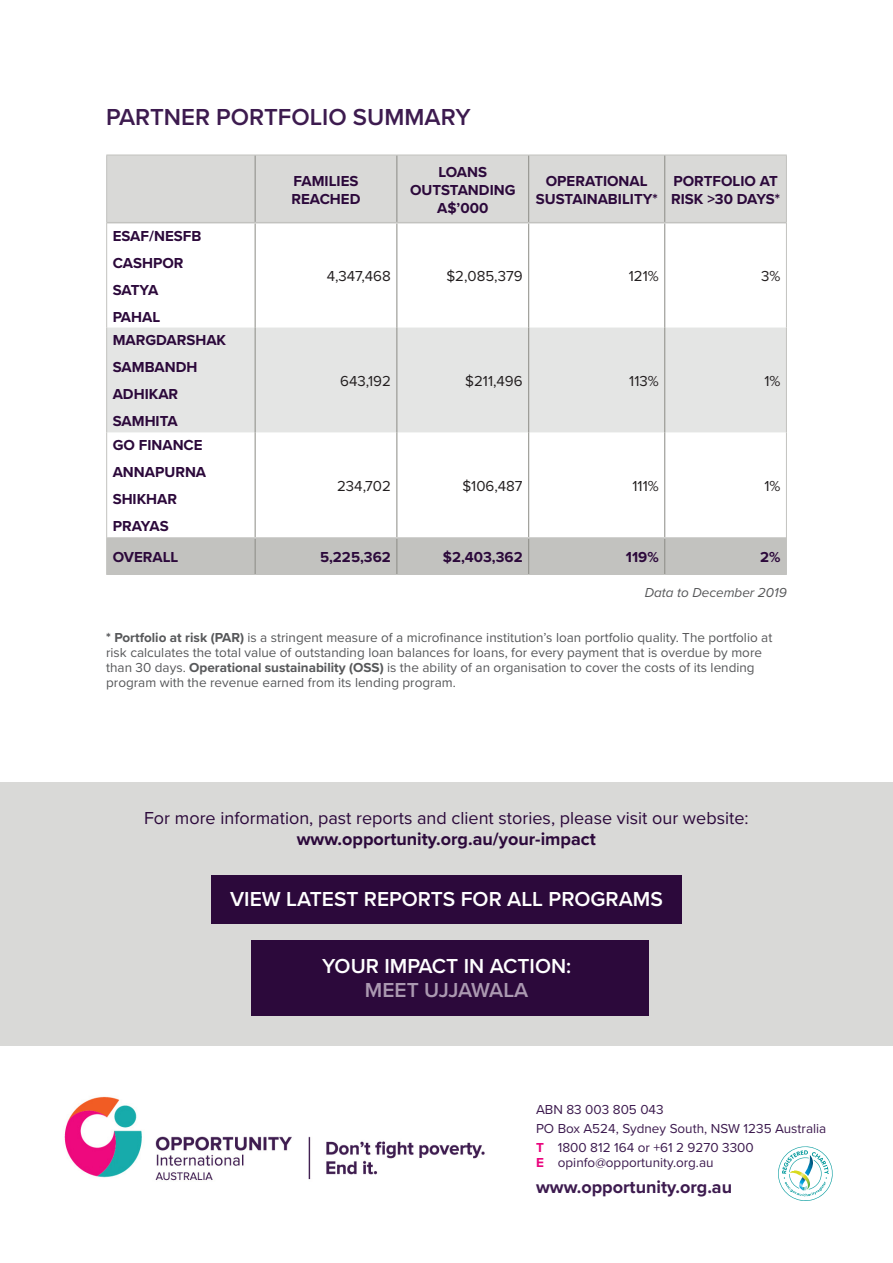
<style>
.page{position:relative;width:893px;height:1263px;background:#fff}
.page>*{position:absolute;margin:0;border:0;box-sizing:border-box;transform-origin:0 0}
.sub_head{font:600 24px "Proxima Nova";color:#3d1b4f}
.sub_head-2{font:600 21px/24px "Proxima Nova";color:#fff;text-align:center}
.Body_Text{font:18px/21px "Proxima Nova";color:#2c093b;text-align:center}
.Body{font:700 18px "Proxima Nova";color:#3d1b4f}
.t1{font:700 15px/18px "Proxima Nova";color:#2c093b}
.t2{font:15px "Proxima Nova";color:#231f20}
.t3{font:13.5px/15px "Proxima Nova";color:#57585a}
.Body-2{font:13.5px/15px "Proxima Nova";color:#3d1b4f}
.t4{font:italic 13.5px "Proxima Nova";color:#57585a}
.s1{font-weight:700}
.s2{color:#ab99b1}
.s3{font-weight:700;color:#ea037d}
</style>
<div class="page">
<img style="left:64px;top:1096px;width:421px;height:85px">
<div style="left:0;top:782px;width:893px;height:264px;background:#d9d9d7"></div>
<div style="left:107px;top:156px;width:679px;height:66px;background:#d9d9d7"></div>
<div style="left:107px;top:328px;width:679px;height:104px;background:#e4e5e4"></div>
<div style="left:107px;top:539px;width:679px;height:35px;background:#c2c2bf"></div>
<hr style="left:255px;top:155px;width:1px;height:67px;background:#8b8b85">
<hr style="left:397px;top:155px;width:1px;height:67px;background:#8b8b85">
<hr style="left:528px;top:155px;width:1px;height:67px;background:#8b8b85">
<hr style="left:664px;top:155px;width:1px;height:67px;background:#8b8b85">
<hr style="left:255px;top:223px;width:1px;height:105px;background:#8b8b85">
<hr style="left:397px;top:223px;width:1px;height:105px;background:#8b8b85">
<hr style="left:528px;top:223px;width:1px;height:105px;background:#8b8b85">
<hr style="left:664px;top:223px;width:1px;height:105px;background:#8b8b85">
<hr style="left:255px;top:328px;width:1px;height:104px;background:#8b8b85">
<hr style="left:397px;top:328px;width:1px;height:104px;background:#8b8b85">
<hr style="left:528px;top:328px;width:1px;height:104px;background:#8b8b85">
<hr style="left:664px;top:328px;width:1px;height:104px;background:#8b8b85">
<hr style="left:255px;top:432px;width:1px;height:105px;background:#8b8b85">
<hr style="left:397px;top:432px;width:1px;height:105px;background:#8b8b85">
<hr style="left:528px;top:432px;width:1px;height:105px;background:#8b8b85">
<hr style="left:664px;top:432px;width:1px;height:105px;background:#8b8b85">
<hr style="left:255px;top:539px;width:1px;height:35px;background:#8b8b85">
<hr style="left:397px;top:539px;width:1px;height:35px;background:#8b8b85">
<hr style="left:528px;top:539px;width:1px;height:35px;background:#8b8b85">
<hr style="left:664px;top:539px;width:1px;height:35px;background:#8b8b85">
<hr style="left:106px;top:223px;width:1px;height:105px;background:#c2c2bf">
<hr style="left:786px;top:223px;width:1px;height:105px;background:#c2c2bf">
<hr style="left:106px;top:328px;width:1px;height:104px;background:#c2c2bf">
<hr style="left:786px;top:328px;width:1px;height:104px;background:#c2c2bf">
<hr style="left:106px;top:432px;width:1px;height:106px;background:#c2c2bf">
<hr style="left:786px;top:432px;width:1px;height:106px;background:#c2c2bf">
<hr style="left:107px;top:537px;width:148px;height:2px;background:#c2c2bf">
<hr style="left:255px;top:537px;width:142px;height:2px;background:#c2c2bf">
<hr style="left:397px;top:537px;width:132px;height:2px;background:#c2c2bf">
<hr style="left:529px;top:537px;width:136px;height:2px;background:#c2c2bf">
<hr style="left:665px;top:537px;width:121px;height:2px;background:#c2c2bf">
<hr style="left:106px;top:538px;width:1px;height:36px;background:#c2c2bf">
<hr style="left:786px;top:538px;width:1px;height:36px;background:#c2c2bf">
<hr style="left:106px;top:574px;width:149px;height:1px;background:#c2c2bf">
<hr style="left:255px;top:574px;width:142px;height:1px;background:#c2c2bf">
<hr style="left:397px;top:574px;width:132px;height:1px;background:#c2c2bf">
<hr style="left:529px;top:574px;width:136px;height:1px;background:#c2c2bf">
<hr style="left:665px;top:574px;width:122px;height:1px;background:#c2c2bf">
<hr style="left:106px;top:155px;width:149px;height:1px;background:#c2c2bf">
<hr style="left:106px;top:155px;width:1px;height:68px;background:#c2c2bf">
<hr style="left:255px;top:155px;width:142px;height:1px;background:#c2c2bf">
<hr style="left:397px;top:155px;width:132px;height:1px;background:#c2c2bf">
<hr style="left:529px;top:155px;width:136px;height:1px;background:#c2c2bf">
<hr style="left:665px;top:155px;width:122px;height:1px;background:#c2c2bf">
<hr style="left:786px;top:155px;width:1px;height:68px;background:#c2c2bf">
<hr style="left:107px;top:222px;width:148px;height:1px;background:#c2c2bf">
<hr style="left:255px;top:222px;width:142px;height:1px;background:#c2c2bf">
<hr style="left:397px;top:222px;width:132px;height:1px;background:#c2c2bf">
<hr style="left:529px;top:222px;width:136px;height:1px;background:#c2c2bf">
<hr style="left:665px;top:222px;width:121px;height:1px;background:#c2c2bf">
<div style="left:212px;top:875px;width:470px;height:49px;background:#2c093b"></div>
<div style="left:251px;top:940px;width:398px;height:75px;background:#2c093b"></div>
<svg style="left:778px;top:1146px;width:55px;height:55px"></svg>
<p class="sub_head" style="left:106px;top:99px;width:366px">PARTNER PORTFOLIO SUMMARY</p>
<p class="t1" style="left:113px;top:226px;width:90px">ESAF/NESFB</p>
<p class="t1" style="left:113px;top:253px;width:72px">CASHPOR</p>
<p class="t1" style="left:113px;top:280px;width:47px">SATYA</p>
<p class="t1" style="left:113px;top:307px;width:49px">PAHAL</p>
<p class="t1" style="left:113px;top:331px;width:115px">MARGDARSHAK</p>
<p class="t1" style="left:113px;top:358px;width:86px">SAMBANDH</p>
<p class="t1" style="left:113px;top:385px;width:67px">ADHIKAR</p>
<p class="t1" style="left:113px;top:412px;width:67px">SAMHITA</p>
<p class="t1" style="left:113px;top:436px;width:91px">GO FINANCE</p>
<p class="t1" style="left:113px;top:463px;width:95px">ANNAPURNA</p>
<p class="t1" style="left:113px;top:490px;width:66px">SHIKHAR</p>
<p class="t1" style="left:113px;top:517px;width:58px">PRAYAS</p>
<p class="t1" style="left:292px;top:171px;width:70px">FAMILIES<br>REACHED</p>
<p class="t1" style="left:410px;top:162px;width:107px;text-align:center">LOANS<br>OUTSTANDING<br>A$’000</p>
<p class="t1" style="left:536px;top:171px;width:123px;text-align:center">OPERATIONAL<br>SUSTAINABILITY*</p>
<p class="t1" style="left:671px;top:171px;width:110px">PORTFOLIO AT<br>RISK &gt;30 DAYS*</p>
<p class="t2" style="left:327px;top:265px;width:66px">4,347,468</p>
<p class="t2" style="left:446px;top:265px;width:78px">$2,085,379</p>
<p class="t2" style="left:629px;top:265px;width:31px">121%</p>
<p class="t2" style="left:761px;top:265px;width:21px">3%</p>
<p class="t2" style="left:340px;top:370px;width:52px">643,192</p>
<p class="t2" style="left:465px;top:370px;width:59px">$211,496</p>
<p class="t2" style="left:629px;top:370px;width:31px">113%</p>
<p class="t2" style="left:764px;top:370px;width:18px">1%</p>
<p class="t2" style="left:337px;top:475px;width:55px">234,702</p>
<p class="t2" style="left:462px;top:475px;width:62px">$106,487</p>
<p class="t2" style="left:633px;top:475px;width:28px">111%</p>
<p class="t2" style="left:764px;top:475px;width:18px">1%</p>
<p class="t1" style="left:113px;top:548px;width:67px">OVERALL</p>
<p class="t1" style="left:320px;top:548px;width:72px">5,225,362</p>
<p class="t1" style="left:443px;top:548px;width:81px">$2,403,362</p>
<p class="t1" style="left:626px;top:548px;width:34px">119%</p>
<p class="t1" style="left:760px;top:548px;width:22px">2%</p>
<p class="t4" style="left:645px;top:582px;width:143px">Data to December 2019</p>
<p class="t3" style="left:106px;top:629px;width:668px"><span class="s1">* Portfolio at risk (PAR)</span> is a stringent measure of a microfinance institution’s loan portfolio quality. The portfolio at risk calculates the total value of outstanding loan balances for loans, for every payment that is overdue by more than 30 days. <span class="s1">Operational sustainability (OSS)</span> is the ability of an organisation to cover the costs of its lending program with the revenue earned from its lending program.</p>
<p class="Body_Text" style="left:144px;top:807px;width:606px">For more information, past reports and client stories, please visit our website: <span class="s1">www.opportunity.org.au/your-impact</span></p>
<p class="sub_head-2" style="left:230px;top:886px;width:434px">VIEW LATEST REPORTS FOR ALL PROGRAMS</p>
<p class="sub_head-2" style="left:322px;top:954px;width:251px">YOUR IMPACT IN ACTION:<br><span class="s2">MEET UJJAWALA</span></p>
<p class="Body-2" style="left:536px;top:1101px;width:129px">ABN 83 003 805 043</p>
<p class="Body-2" style="left:536px;top:1120px;width:292px">PO Box A524, Sydney South, NSW 1235 Australia</p>
<p class="Body-2" style="left:536px;top:1140px;width:219px"><span class="s3">T</span> 1800 812 164 or +61 2 9270 3300<br><span class="s3">E</span> opinfo@opportunity.org.au</p>
<p class="Body" style="left:536px;top:1173px;width:198px">www.opportunity.org.au</p>
</div>
